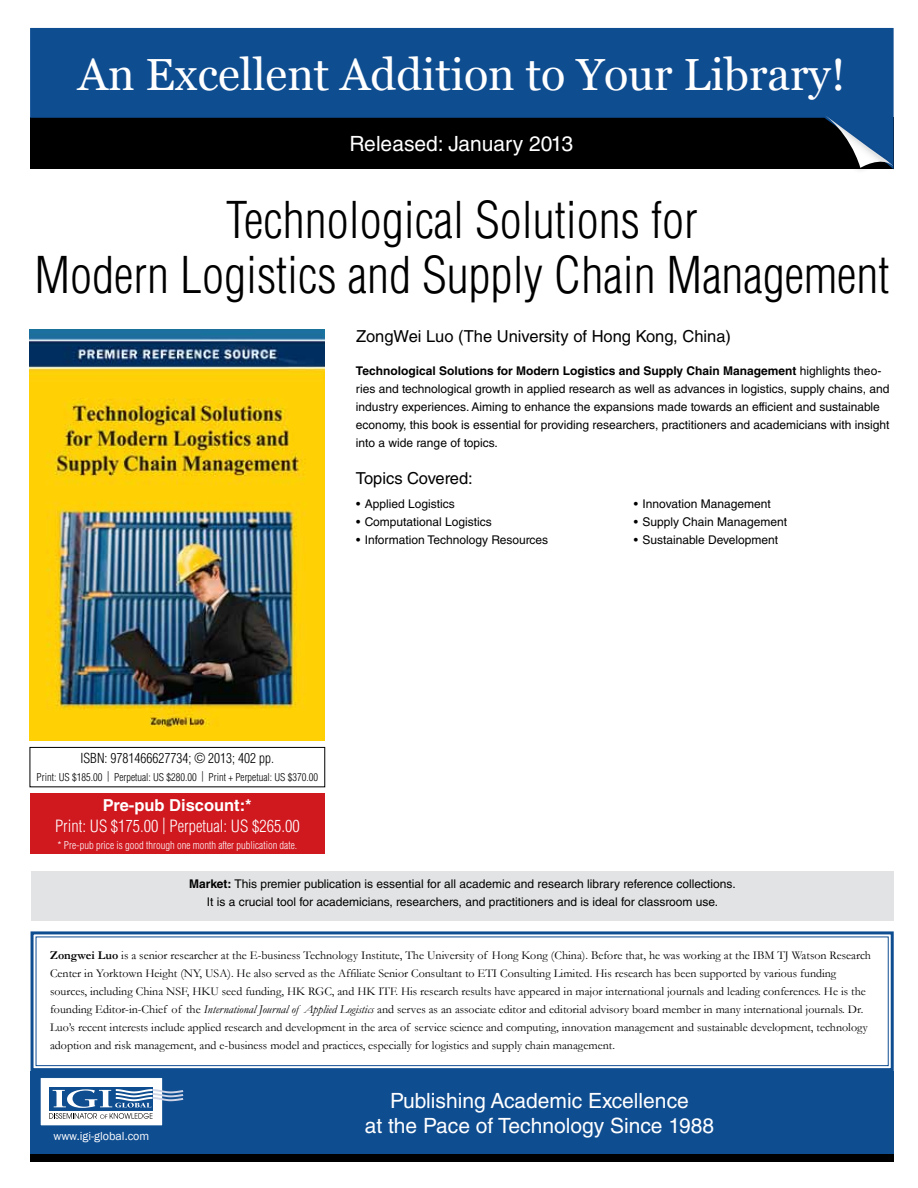
<style>
.page{position:relative;width:918px;height:1188px;background:#fff}
.page>*{position:absolute;margin:0;border:0;box-sizing:border-box;transform-origin:0 0}
.t1{font:300 condensed 49.5px/55.5px "Helvetica LT Std";color:#000;text-align:center}
.t2{font:45px "Vani";color:#fff}
.t3{font:21px/25.2px "Helvetica LT Std";color:#fff;text-align:center}
.t4{font:16.5px "Helvetica LT Std";color:#000}
.t5{font:300 condensed 16.5px "Helvetica LT Std";color:#fff}
.t6{font:700 16.5px "Helvetica LT Std";color:#fff}
.t7{font:300 condensed 13.5px "Helvetica LT Std";color:#000}
.t8{font:12px/18px "Garamond";color:#000}
.t9{font:12px/18px "Helvetica LT Std";color:#000;text-align:center}
.t10{font:12px "Franklin Gothic";color:#fff}
.t11{font:300 condensed 10.5px "Helvetica LT Std";color:#000}
.t12{font:300 condensed 10.5px "Helvetica LT Std";color:#fff}
.s1{font-weight:700}
.s2{font-style:italic}
</style>
<div class="page">
<div style="left:30px;top:1071px;width:864px;height:83px;background:#0f4d91"></div>
<div style="left:40px;top:1078px;width:123px;height:48px;background:#fff"></div>
<div style="left:40px;top:1077px;width:123px;height:49px;border:1px solid #0e4d90"></div>
<div style="left:49px;top:1087px;width:103px;height:23px;background:#0e4d90"></div>
<svg style="left:49px;top:1089px;width:134px;height:30px"></svg>
<svg style="left:30px;top:28px;width:864px;height:141px;background:#09325f"></svg>
<div style="left:816px;top:111px;width:78px;height:63px;background:#000;opacity:.2"></div>
<svg style="left:824px;top:115px;width:69px;height:53px;background:#2f4d6d"></svg>
<svg style="left:30px;top:931px;width:864px;height:140px"></svg>
<div style="left:36px;top:936px;width:853px;height:130px;border:1px solid #0f4d91"></div>
<div style="left:31px;top:871px;width:863px;height:50px;background:#e2e3e4"></div>
<img style="left:29px;top:330px;width:296px;height:411px">
<div style="left:30px;top:747px;width:295px;height:40px;border:1px solid #000"></div>
<div style="left:30px;top:794px;width:295px;height:60px;background:#d0181f"></div>
<div style="left:30px;top:1154px;width:864px;height:8px;background:#000"></div>
<h2 class="t2" style="left:78px;top:48px;width:769px">An Excellent Addition to Your Library!</h2>
<h3 class="t3" style="left:350px;top:131px;width:225px">Released: January 2013</h3>
<h1 class="t1" style="left:34px;top:192px;width:856px">Technological Solutions for<br>Modern Logistics and Supply Chain Management</h1>
<h3 class="t4" style="left:356px;top:327px;width:376px">ZongWei Luo (The University of Hong Kong, China)</h3>
<p class="t9" style="left:356px;top:362px;width:535px;text-align:left"><span class="s1">Technological Solutions for Modern Logistics and Supply Chain Management</span> highlights theo&shy;ries and technological growth in applied research as well as advances in logistics, supply chains, and industry experiences. Aiming to enhance the expansions made towards an efficient and sustainable economy, this book is essential for providing researchers, practitioners and academicians with insight into a wide range of topics.</p>
<h3 class="t4" style="left:356px;top:469px;width:118px">Topics Covered:</h3>
<p class="t9" style="left:356px;top:495px;width:100px">• Applied Logistics</p>
<p class="t9" style="left:356px;top:513px;width:137px">• Computational Logistics</p>
<p class="t9" style="left:356px;top:531px;width:194px">• Information Technology Resources</p>
<p class="t9" style="left:634px;top:495px;width:138px">• Innovation Management</p>
<p class="t9" style="left:634px;top:513px;width:155px">• Supply Chain Management</p>
<p class="t9" style="left:634px;top:531px;width:146px">• Sustainable Development</p>
<p class="t7" style="left:81px;top:750px;width:195px">ISBN: 9781466627734; © 2013; 402 pp.</p>
<p class="t11" style="left:37px;top:771px;width:283px">Print: US $185.00 | Perpetual: US $280.00 | Print + Perpetual: US $370.00</p>
<h3 class="t6" style="left:103px;top:795px;width:150px">Pre-pub Discount:*</h3>
<h3 class="t5" style="left:55px;top:816px;width:246px">Print: US $175.00 | Perpetual: US $265.00</h3>
<p class="t12" style="left:58px;top:838px;width:241px">* Pre-pub price is good through one month after publication date.</p>
<p class="t9" style="left:189px;top:875px;width:548px"><span class="s1">Market:</span> This premier publication is essential for all academic and research library reference collections.<br>It is a crucial tool for academicians, researchers, and practitioners and is ideal for classroom use.</p>
<p class="t8" style="left:50px;top:946px;width:823px"><span class="s1">Zongwei Luo</span> is a senior researcher at the E-business Technology Institute, The University of Hong Kong (China). Before that, he was working at the IBM TJ Watson Research Center in Yorktown Height (NY, USA). He also served as the Affiliate Senior Consultant to ETI Consulting Limited. His research has been supported by various funding sources, including China NSF, HKU seed funding, HK RGC, and HK ITF. His research results have appeared in major international journals and leading conferences. He is the founding Editor-in-Chief of the <span class="s2">International Journal of Applied Logistics</span> and serves as an associate editor and editorial advisory board member in many international journals. Dr.<br>Luo’s recent interests include applied research and development in the area of service science and computing, innovation management and sustainable development, technology adoption and risk management, and e-business model and practices, especially for logistics and supply chain management.</p>
<p class="t10" style="left:53px;top:1128px;width:97px">www.igi-global.com</p>
<h3 class="t3" style="left:365px;top:1088px;width:351px">Publishing Academic Excellence<br>at the Pace of Technology Since 1988</h3>
</div>
